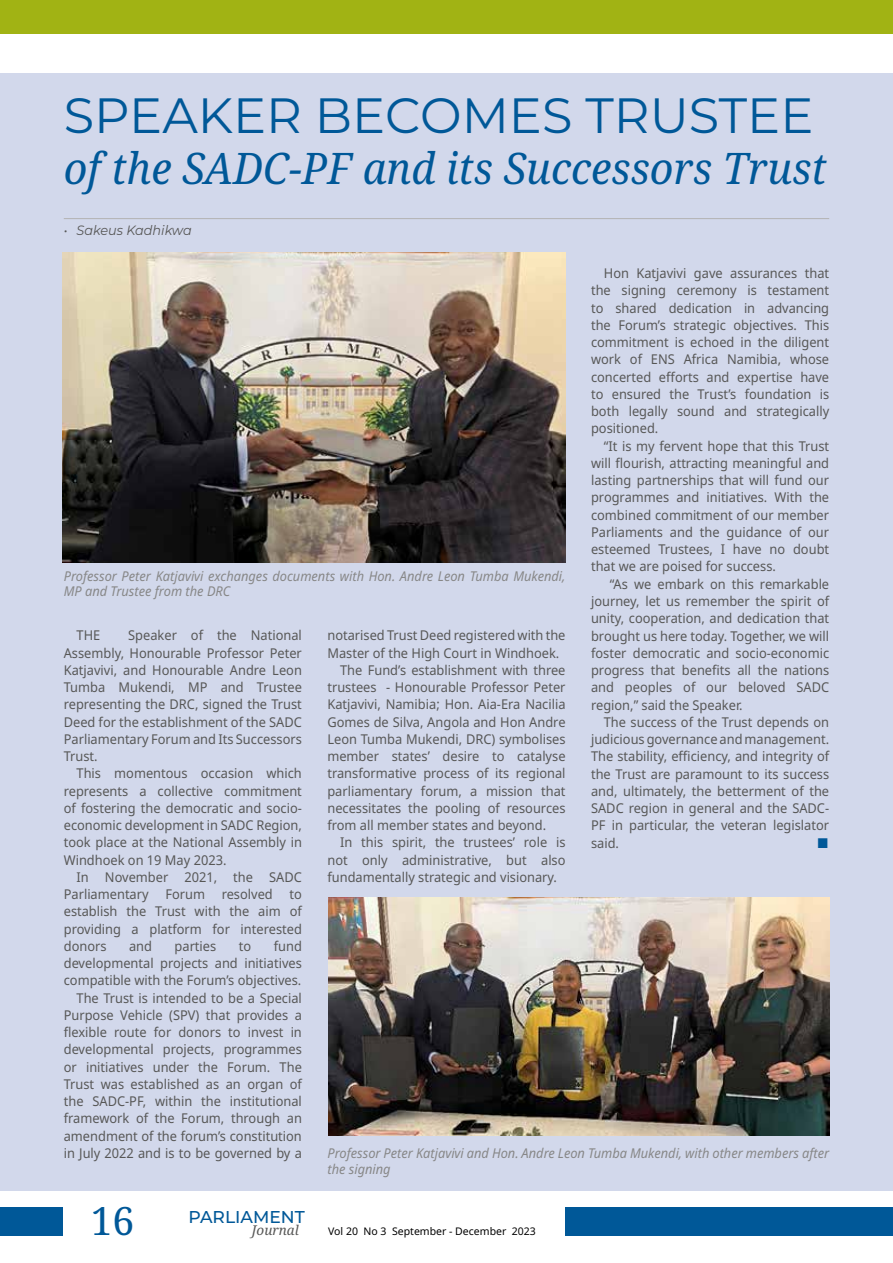
<style>
.page{position:relative;width:893px;height:1263px;background:#fff}
.page>*{position:absolute;margin:0;border:0;box-sizing:border-box;transform-origin:0 0}
.t1{font:49.5px "Montserrat";color:#005898}
.t2{font:italic 43.5px "Noto Serif";color:#005898;scale:.95 1}
.t3{font:39px "Noto Serif";color:#005898}
.t4{font:500 17.1px "Montserrat";color:#005898}
.t5{font:13.5px/17.2px "Noto Sans";color:#575756;text-align:justify;scale:.95 1}
.t6{font:italic 13.5px/15.5px "Noto Sans";color:#878787;scale:.95 1}
.t7{font:italic 13.5px "Montserrat";color:#575756;scale:.95 1}
.t8{font:italic 13.5px "Noto Serif";color:#575756}
.t9{font:10.5px "Noto Sans";color:#000}
</style>
<div class="page">
<div style="left:0;top:1206px;width:62px;height:29px;background:#005898"></div>
<div style="left:566px;top:1206px;width:327px;height:29px;background:#005898"></div>
<div style="left:0;top:0;width:893px;height:34px;background:#a1b314"></div>
<div style="left:0;top:73px;width:893px;height:1117px;background:#d2d8eb"></div>
<hr style="left:64px;top:218px;width:765px;height:1px;background:#b3b2b2">
<img style="left:62px;top:252px;width:504px;height:311px">
<img style="left:328px;top:898px;width:501px;height:237px">
<h1 class="t1" style="left:64px;top:81px;width:751px">SPEAKER BECOMES TRUSTEE</h1>
<h2 class="t2" style="left:64px;top:138px;width:805px">of the SADC-PF and its Successors Trust</h2>
<p class="t7" style="left:64px;top:221px;width:136px">• Sakeus Kadhikwa</p>
<p class="t5" style="left:591px;top:265px;width:252px;text-indent:13px">Hon Katjavivi gave assurances that the signing ceremony is testament to shared dedication in advancing the Forum’s strategic objectives. This commitment is echoed in the diligent work of ENS Africa Namibia, whose concerted efforts and expertise have to ensured the Trust’s foundation is both legally sound and strategically positioned.</p>
<p class="t5" style="left:591px;top:437px;width:252px;text-indent:13px">“It is my fervent hope that this Trust will flourish, attracting meaningful and lasting partnerships that will fund our programmes and initiatives. With the combined commitment of our member Parliaments and the guidance of our esteemed Trustees, I have no doubt that we are poised for success.</p>
<p class="t5" style="left:591px;top:575px;width:252px;text-indent:19px">“As we embark on this remarkable journey, let us remember the spirit of unity, cooperation, and dedication that brought us here today. Together, we will foster democratic and socio-economic progress that benefits all the nations and peoples of our beloved SADC region,” said the Speaker.</p>
<p class="t5" style="left:591px;top:713px;width:252px;text-indent:13px">The success of the Trust depends on judicious governance and management.<br>The stability, efficiency, and integrity of the Trust are paramount to its success and, ultimately, the betterment of the SADC region in general and the SADC-PF in particular, the veteran legislator said.</p>
<p class="t6" style="left:64px;top:568px;width:530px">Professor Peter Katjavivi exchanges documents with Hon. Andre Leon Tumba Mukendi,<br>MP and Trustee from the DRC</p>
<p class="t5" style="left:64px;top:627px;width:252px;text-indent:64px">Speaker of the National Assembly, Honourable Professor Peter Katjavivi, and Honourable Andre Leon Tumba Mukendi, MP and Trustee representing the DRC, signed the Trust Deed for the establishment of the SADC Parliamentary Forum and Its Successors Trust.</p>
<p class="t5" style="left:64px;top:765px;width:252px;text-indent:13px">This momentous occasion which represents a collective commitment of fostering the democratic and socio&shy;economic development in SADC Region, took place at the National Assembly in Windhoek on 19 May 2023.</p>
<p class="t5" style="left:64px;top:868px;width:252px;text-indent:13px">In November 2021, the SADC Parliamentary Forum resolved to establish the Trust with the aim of providing a platform for interested donors</p>
<p class="t5" style="left:327px;top:627px;width:252px">notarised Trust Deed registered with the</p>
<p class="t5" style="left:327px;top:644px;width:246px">Master of the High Court in Windhoek.</p>
<p class="t5" style="left:340px;top:662px;width:239px">The Fund’s establishment with three</p>
<p class="t5" style="left:327px;top:679px;width:252px">trustees - Honourable Professor Peter</p>
<p class="t5" style="left:327px;top:696px;width:252px">Katjavivi, Namibia; Hon. Aia-Era Nacilia</p>
<p class="t5" style="left:327px;top:713px;width:252px">Gomes de Silva, Angola and Hon Andre</p>
<p class="t5" style="left:327px;top:731px;width:252px">Leon Tumba Mukendi, DRC) symbolises</p>
<p class="t5" style="left:327px;top:748px;width:252px">member states’ desire to catalyse</p>
<p class="t5" style="left:327px;top:765px;width:252px">transformative process of its regional</p>
<p class="t5" style="left:327px;top:782px;width:252px">parliamentary forum, a mission that</p>
<p class="t5" style="left:327px;top:800px;width:252px">necessitates the pooling of resources</p>
<p class="t5" style="left:327px;top:817px;width:232px">from all member states and beyond.</p>
<p class="t5" style="left:340px;top:834px;width:239px">In this spirit, the trustees’ role is</p>
<p class="t5" style="left:327px;top:851px;width:252px">not only administrative, but also</p>
<p class="t5" style="left:327px;top:869px;width:243px">fundamentally strategic and visionary.</p>
<p class="t5" style="left:77px;top:627px;width:27px">THE</p>
<p class="t5" style="left:64px;top:938px;width:252px;text-align:right">fund<br>developmental projects and initiatives compatible with the Forum’s objectives.<br>The Trust is intended to be a Special Purpose Vehicle (SPV) that provides a flexible route for donors to invest in developmental projects, programmes or initiatives under the Forum. The Trust was established as an organ of the SADC-PF, within the institutional framework of the Forum, through an amendment of the forum’s constitution in July 2022 and is to be governed by a</p>
<p class="t5" style="left:129px;top:938px;width:26px">and</p>
<p class="t5" style="left:175px;top:938px;width:45px">parties</p>
<p class="t5" style="left:239px;top:938px;width:15px">to</p>
<p class="t6" style="left:327px;top:1146px;width:530px">Professor Peter Katjavivi and Hon. Andre Leon Tumba Mukendi, with other members after the signing</p>
<h3 class="t3" style="left:91px;top:1194px;width:45px">16</h3>
<p class="t4" style="left:189px;top:1205px;width:118px">PARLIAMENT</p>
<p class="t8" style="left:252px;top:1221px;width:49px">Journal</p>
<p class="t9" style="left:328px;top:1225px;width:209px">Vol 20 No 3 September - December 2023</p>
</div>
